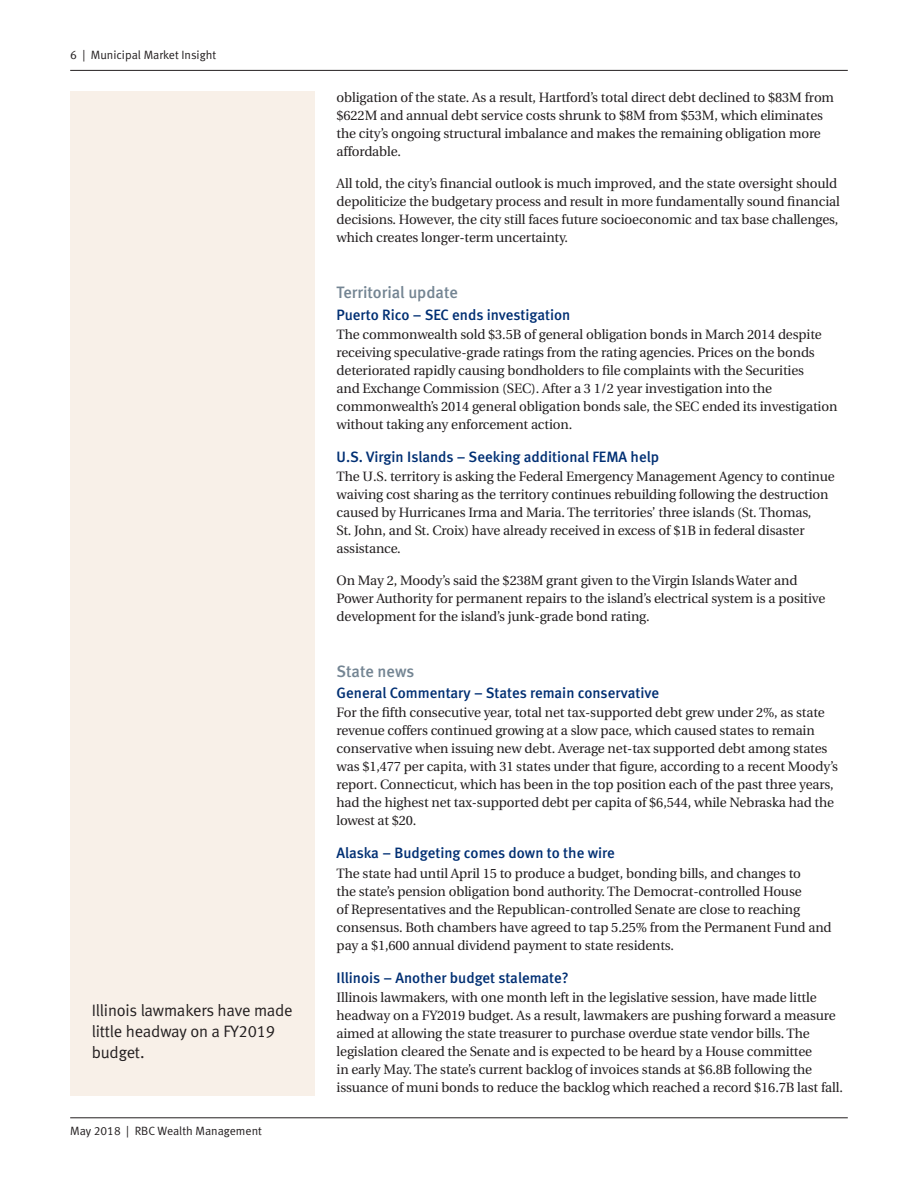
<style>
.page{position:relative;width:918px;height:1188px;background:#fff}
.page>*{position:absolute;margin:0;border:0;box-sizing:border-box;transform-origin:0 0}
.Sidebar_Outtake{font:16.5px/21px "Meta Normal LF";letter-spacing:-.01em;color:#231f20}
.Text_Headline{font:16.5px "Meta Medium LF";color:#748593}
.Text_Subhead_-_level{font:15px "Meta Medium LF";color:#002f73}
.Body_copy{font:13.5px/18px "Utopia";letter-spacing:-.01em;color:#231f20}
.t1{font:12px "Meta Normal LF";color:#231f20}
</style>
<div class="page">
<hr style="left:70px;top:1118px;width:778px;height:1px;background:#231f20">
<hr style="left:70px;top:70px;width:778px;height:1px;background:#231f20">
<div style="left:70px;top:92px;width:245px;height:1004px;background:#f8f0e8"></div>
<p class="t1" style="left:70px;top:48px;width:147px">6 | Municipal Market Insight</p>
<p class="Sidebar_Outtake" style="left:92px;top:1000px;width:203px">Illinois lawmakers have made little headway on a FY2019 budget.</p>
<p class="t1" style="left:70px;top:1124px;width:193px">May 2018 | RBC Wealth Management</p>
<p class="Body_copy" style="left:337px;top:89px;width:499px">obligation of the state. As a result, Hartford’s total direct debt declined to $83M from $622M and annual debt service costs shrunk to $8M from $53M, which eliminates the city’s ongoing structural imbalance and makes the remaining obligation more affordable.</p>
<p class="Body_copy" style="left:337px;top:175px;width:505px">All told, the city’s financial outlook is much improved, and the state oversight should depoliticize the budgetary process and result in more fundamentally sound financial decisions. However, the city still faces future socioeconomic and tax base challenges, which creates longer-term uncertainty.</p>
<p class="Text_Headline" style="left:337px;top:283px;width:123px">Territorial update</p>
<p class="Text_Subhead_-_level" style="left:337px;top:306px;width:235px">Puerto Rico – SEC ends investigation</p>
<p class="Body_copy" style="left:337px;top:325px;width:502px">The commonwealth sold $3.5B of general obligation bonds in March 2014 despite receiving speculative-grade ratings from the rating agencies. Prices on the bonds deteriorated rapidly causing bondholders to file complaints with the Securities<br>and Exchange Commission (SEC). After a 3 1/2 year investigation into the commonwealth’s 2014 general obligation bonds sale, the SEC ended its investigation without taking any enforcement action.</p>
<p class="Text_Subhead_-_level" style="left:337px;top:448px;width:324px">U.S. Virgin Islands – Seeking additional FEMA help</p>
<p class="Body_copy" style="left:337px;top:467px;width:500px">The U.S. territory is asking the Federal Emergency Management Agency to continue waiving cost sharing as the territory continues rebuilding following the destruction caused by Hurricanes Irma and Maria. The territories’ three islands (St. Thomas,<br>St. John, and St. Croix) have already received in excess of $1B in federal disaster assistance.</p>
<p class="Body_copy" style="left:337px;top:572px;width:490px">On May 2, Moody’s said the $238M grant given to the Virgin Islands Water and<br>Power Authority for permanent repairs to the island’s electrical system is a positive development for the island’s junk-grade bond rating.</p>
<p class="Text_Headline" style="left:337px;top:662px;width:79px">State news</p>
<p class="Text_Subhead_-_level" style="left:337px;top:684px;width:324px">General Commentary – States remain conservative</p>
<p class="Body_copy" style="left:337px;top:704px;width:503px">For the fifth consecutive year, total net tax-supported debt grew under 2%, as state revenue coffers continued growing at a slow pace, which caused states to remain conservative when issuing new debt. Average net-tax supported debt among states was $1,477 per capita, with 31 states under that figure, according to a recent Moody’s report. Connecticut, which has been in the top position each of the past three years, had the highest net tax-supported debt per capita of $6,544, while Nebraska had the lowest at $20.</p>
<p class="Text_Subhead_-_level" style="left:337px;top:844px;width:280px">Alaska – Budgeting comes down to the wire</p>
<p class="Body_copy" style="left:337px;top:864px;width:497px">The state had until April 15 to produce a budget, bonding bills, and changes to<br>the state’s pension obligation bond authority. The Democrat-controlled House<br>of Representatives and the Republican-controlled Senate are close to reaching consensus. Both chambers have agreed to tap 5.25% from the Permanent Fund and pay a $1,600 annual dividend payment to state residents.</p>
<p class="Text_Subhead_-_level" style="left:337px;top:969px;width:234px">Illinois – Another budget stalemate?</p>
<p class="Body_copy" style="left:337px;top:988px;width:508px">Illinois lawmakers, with one month left in the legislative session, have made little headway on a FY2019 budget. As a result, lawmakers are pushing forward a measure aimed at allowing the state treasurer to purchase overdue state vendor bills. The legislation cleared the Senate and is expected to be heard by a House committee<br>in early May. The state’s current backlog of invoices stands at $6.8B following the issuance of muni bonds to reduce the backlog which reached a record $16.7B last fall.</p>
</div>
